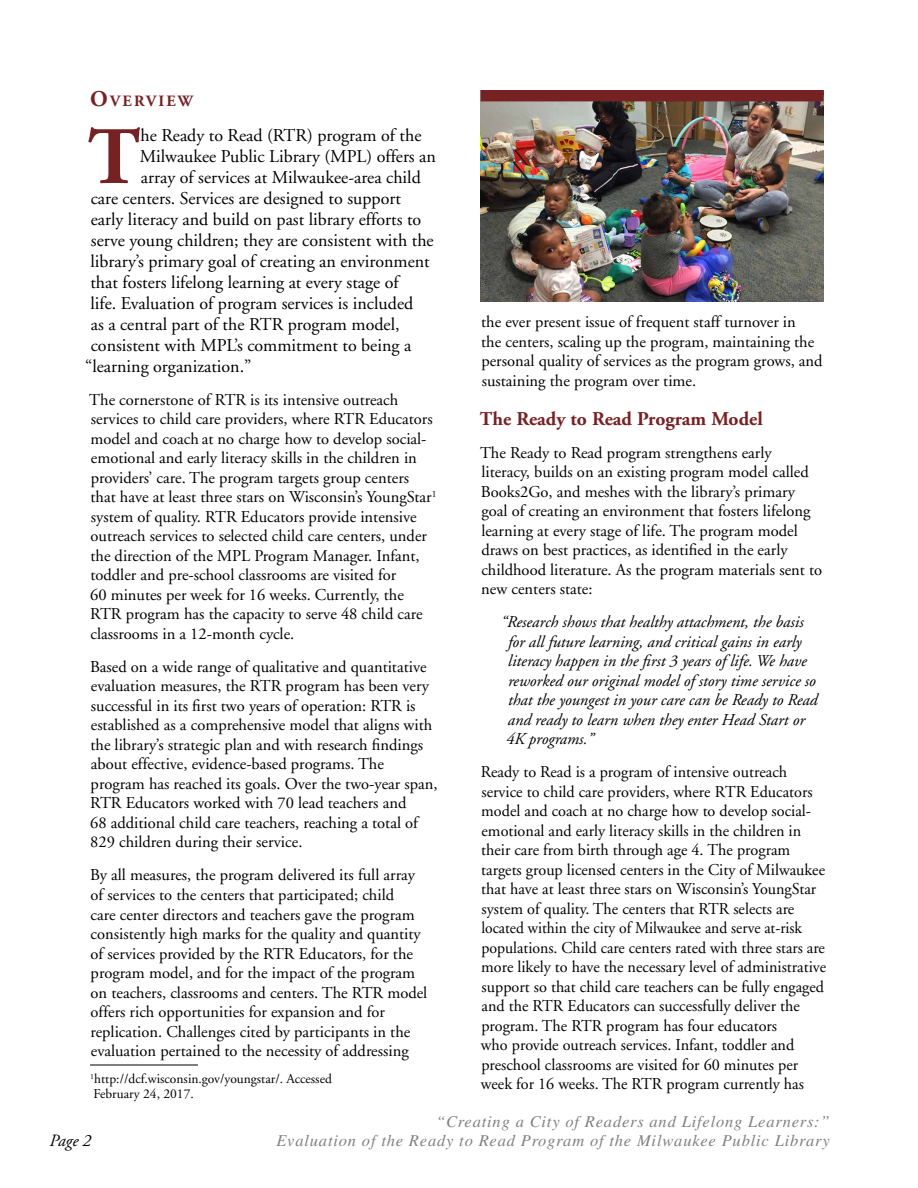
<style>
.page{position:relative;width:918px;height:1188px;background:#fff}
.page>*{position:absolute;margin:0;border:0;box-sizing:border-box;transform-origin:0 0}
.t1{font:700 81.3px "Adobe Garamond";color:#762123}
.t2{font:700 19.5px "Adobe Garamond";color:#762123}
.t3{font:18px "Adobe Garamond";color:#000}
.t4{font:italic 17.25px "Adobe Garamond Pro";color:#000}
.t5{font:16.5px/19.5px "Adobe Garamond";color:#000}
.t6{font:italic 16.5px/19.5px "Adobe Garamond";color:#000}
.t7{font:italic 16.5px/19.5px "Times";letter-spacing:.05em;color:#808080;text-align:right}
.t8{font:700 15.75px "Adobe Garamond";letter-spacing:.145em;color:#762123}
.t9{font:13.5px/15px "Adobe Garamond";color:#000}
.s1{font-size:22.5px}
</style>
<div class="page">
<hr style="left:90px;top:1065px;width:108px;height:1px;background:#000">
<img style="left:481px;top:101px;width:342px;height:201px">
<div style="left:481px;top:90px;width:342px;height:11px;background:#762123"></div>
<p class="t8" style="left:90px;top:93px;width:104px"><span class="s1">O</span>VERVIEW</p>
<h1 class="t1" style="left:88px;top:113px;width:54px">T</h1>
<p class="t3" style="left:141px;top:126px;width:282px">he Ready to Read (RTR) program of the</p>
<p class="t3" style="left:140px;top:147px;width:298px">Milwaukee Public Library (MPL) offers an</p>
<p class="t3" style="left:141px;top:168px;width:281px">array of services at Milwaukee-area child</p>
<p class="t3" style="left:91px;top:189px;width:312px">care centers. Services are designed to support</p>
<p class="t3" style="left:91px;top:210px;width:332px">early literacy and build on past library efforts to</p>
<p class="t3" style="left:91px;top:231px;width:344px">serve young children; they are consistent with the</p>
<p class="t3" style="left:90px;top:252px;width:341px">library’s primary goal of creating an environment</p>
<p class="t3" style="left:90px;top:273px;width:310px">that fosters lifelong learning at every stage of</p>
<p class="t3" style="left:90px;top:294px;width:324px">life. Evaluation of program services is included</p>
<p class="t3" style="left:91px;top:315px;width:310px">as a central part of the RTR program model,</p>
<p class="t3" style="left:91px;top:336px;width:322px">consistent with MPL’s commitment to being a</p>
<p class="t3" style="left:85px;top:357px;width:168px">“learning organization.”</p>
<p class="t5" style="left:89px;top:390px;width:349px">The cornerstone of RTR is its intensive outreach services to child care providers, where RTR Educators model and coach at no charge how to develop social&shy;emotional and early literacy skills in the children in providers’ care. The program targets group centers that have at least three stars on Wisconsin’s YoungStar<sup>1 </sup>system of quality. RTR Educators provide intensive outreach services to selected child care centers, under the direction of the MPL Program Manager. Infant, toddler and pre-school classrooms are visited for<br>60 minutes per week for 16 weeks. Currently, the RTR program has the capacity to serve 48 child care classrooms in a 12-month cycle.</p>
<p class="t5" style="left:90px;top:657px;width:349px">Based on a wide range of qualitative and quantitative evaluation measures, the RTR program has been very successful in its first two years of operation: RTR is established as a comprehensive model that aligns with the library’s strategic plan and with research findings about effective, evidence-based programs. The program has reached its goals. Over the two-year span, RTR Educators worked with 70 lead teachers and<br>68 additional child care teachers, reaching a total of 829 children during their service.</p>
<p class="t5" style="left:90px;top:866px;width:339px">By all measures, the program delivered its full array of services to the centers that participated; child<br>care center directors and teachers gave the program consistently high marks for the quality and quantity of services provided by the RTR Educators, for the program model, and for the impact of the program on teachers, classrooms and centers. The RTR model offers rich opportunities for expansion and for replication. Challenges cited by participants in the evaluation pertained to the necessity of addressing</p>
<p class="t9" style="left:90px;top:1072px;width:243px"><sup>1</sup>http://dcf.wisconsin.gov/youngstar/. Accessed<br>February 24, 2017.</p>
<p class="t5" style="left:481px;top:313px;width:343px">the ever present issue of frequent staff turnover in<br>the centers, scaling up the program, maintaining the personal quality of services as the program grows, and sustaining the program over time.</p>
<p class="t2" style="left:480px;top:408px;width:284px">The Ready to Read Program Model</p>
<p class="t5" style="left:480px;top:443px;width:344px">The Ready to Read program strengthens early literacy, builds on an existing program model called Books2Go, and meshes with the library’s primary goal of creating an environment that fosters lifelong learning at every stage of life. The program model draws on best practices, as identified in the early childhood literature. As the program materials sent to new centers state:</p>
<p class="t6" style="left:505px;top:613px;width:313px;text-indent:-5px">“Research shows that healthy attachment, the basis for all future learning, and critical gains in early literacy happen in the first 3 years of life. We have reworked our original model of story time service so that the youngest in your care can be Ready to Read and ready to learn when they enter Head Start or 4K programs.”</p>
<p class="t5" style="left:481px;top:763px;width:347px">Ready to Read is a program of intensive outreach service to child care providers, where RTR Educators model and coach at no charge how to develop social&shy;emotional and early literacy skills in the children in their care from birth through age 4. The program targets group licensed centers in the City of Milwaukee that have at least three stars on Wisconsin’s YoungStar system of quality. The centers that RTR selects are located within the city of Milwaukee and serve at-risk populations. Child care centers rated with three stars are more likely to have the necessary level of administrative support so that child care teachers can be fully engaged and the RTR Educators can successfully deliver the program. The RTR program has four educators<br>who provide outreach services. Infant, toddler and preschool classrooms are visited for 60 minutes per week for 16 weeks. The RTR program currently has</p>
<p class="t4" style="left:50px;top:1130px;width:43px">Page 2</p>
<p class="t7" style="left:276px;top:1112px;width:555px">“Creating a City of Readers and Lifelong Learners:”<br>Evaluation of the Ready to Read Program of the Milwaukee Public Library</p>
</div>
